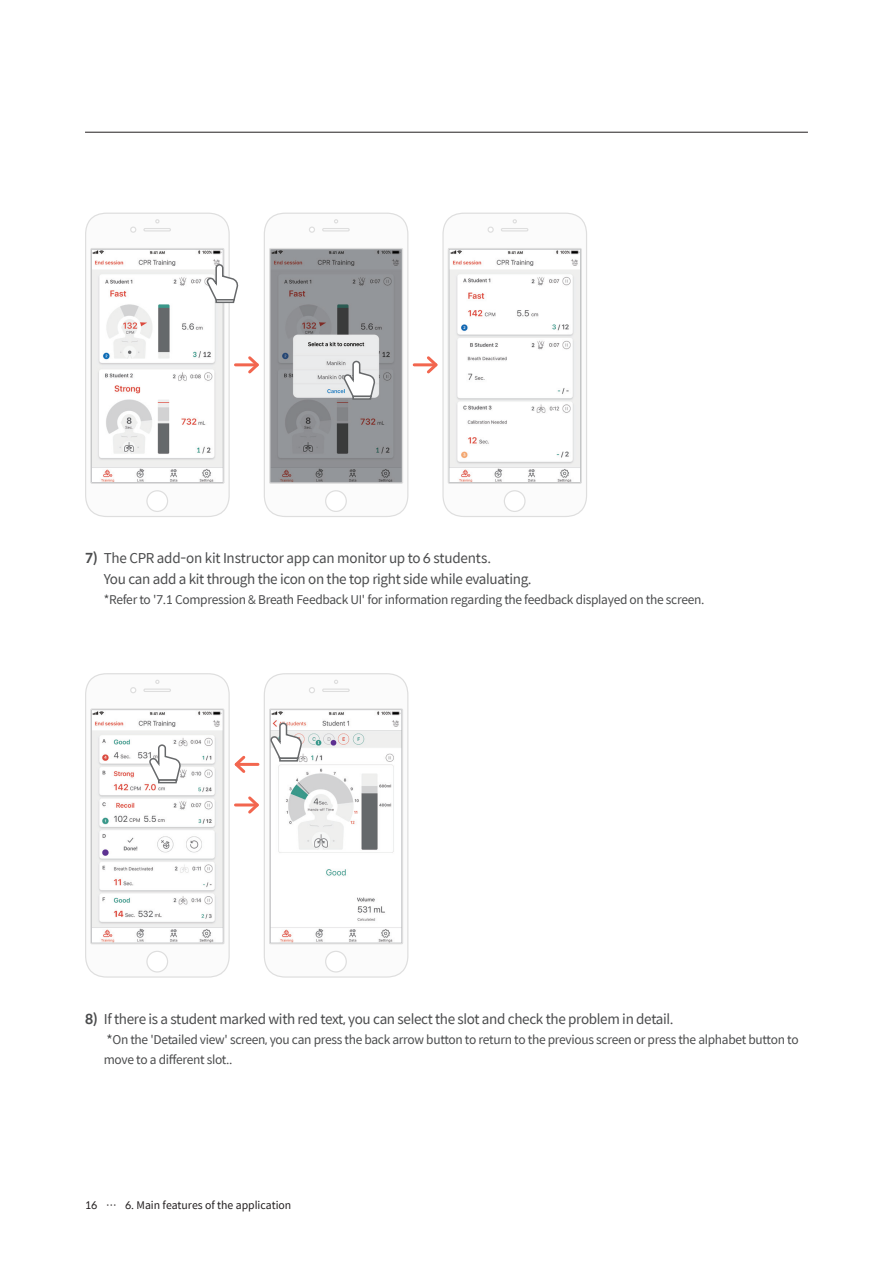
<style>
.page{position:relative;width:893px;height:1263px;background:#fff}
.page>*{position:absolute;margin:0;border:0;box-sizing:border-box;transform-origin:0 0}
.t1{font:13.5px/21px "Spoqa Han Sans";letter-spacing:-.025em;color:#4b4c4d}
.t2{font:12px/20.2px "Spoqa Han Sans";letter-spacing:-.025em;color:#4b4c4d}
.t3{font:10.5px "Spoqa Han Sans";color:#231f20}
.s1{font-weight:700}
.s2{font-size:13.5px}
</style>
<div class="page">
<hr style="left:85px;top:132px;width:723px;height:1px;background:#231f20">
<svg style="left:85px;top:213px;width:153px;height:304px"></svg>
<hr style="left:235px;top:363px;width:22px;height:3px;background:#f2664f">
<hr style="left:414px;top:363px;width:22px;height:3px;background:#f2664f">
<svg style="left:424px;top:213px;width:163px;height:304px"></svg>
<svg style="left:245px;top:213px;width:163px;height:304px"></svg>
<svg style="left:85px;top:673px;width:323px;height:304px"></svg>
<p class="t1" style="left:104px;top:548px;width:429px;text-indent:-19px"><span class="s1">7)</span> The CPR add-on kit Instructor app can monitor up to 6 students.<br>You can add a kit through the icon on the top right side while evaluating.</p>
<p class="t2" style="left:104px;top:589px;width:602px">*Refer to '7.1 Compression &amp; Breath Feedback UI' for information regarding the feedback displayed on the screen.</p>
<p class="t1" style="left:85px;top:1008px;width:590px"><span class="s1">8)</span> If there is a student marked with red text, you can select the slot and check the problem in detail.</p>
<p class="t2" style="left:104px;top:1030px;width:696px"><span class="s2">*</span>On the 'Detailed view' screen, you can press the back arrow button to return to the previous screen or press the alphabet button to move to a different slot..</p>
<p class="t3" style="left:85px;top:1199px;width:208px">16 … 6. Main features of the application</p>
</div>
